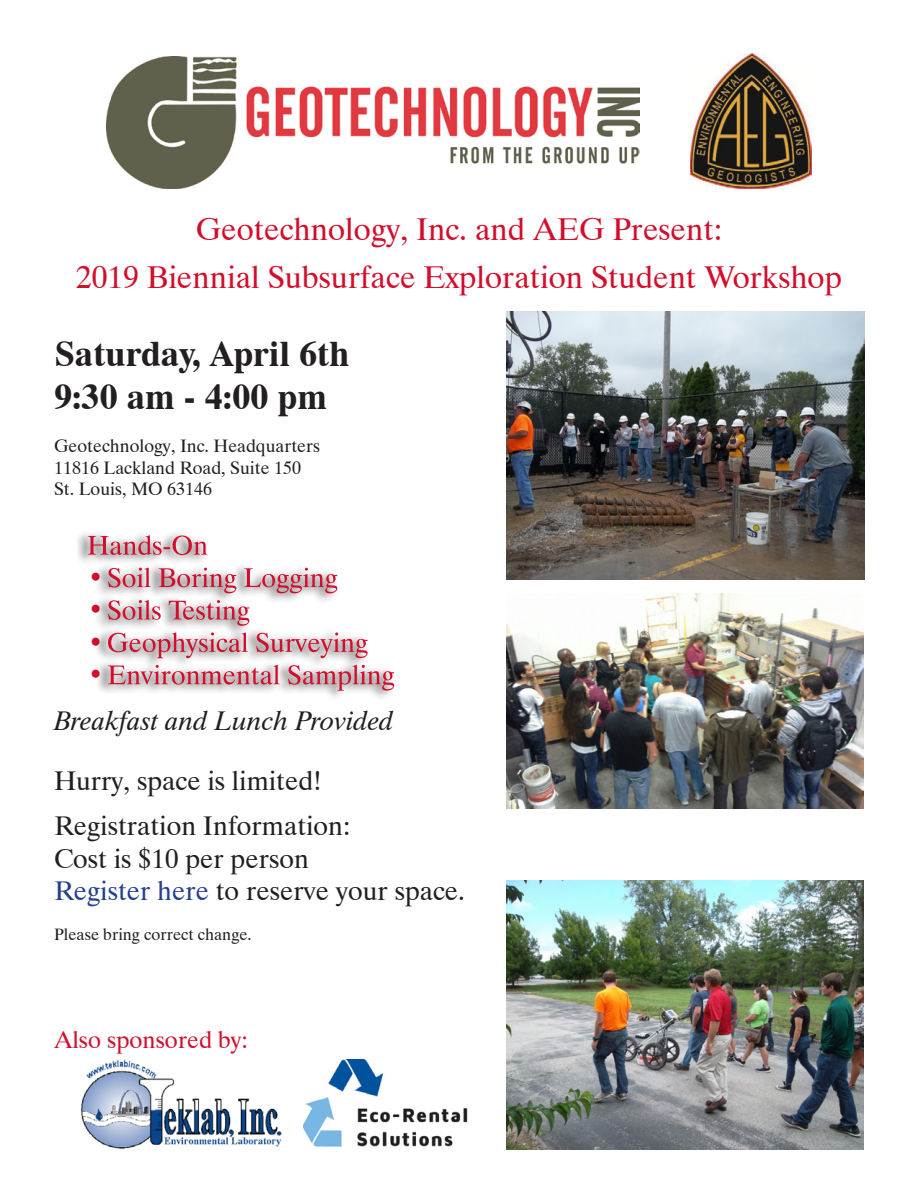
<style>
.page{position:relative;width:918px;height:1188px;background:#fff}
.page>*{position:absolute;margin:0;border:0;box-sizing:border-box;transform-origin:0 0}
.t1{font:700 36px "Dutch 801 BT";color:#231f20}
.t2{font:31.5px "Dutch 801 BT";color:#d30d2b}
.t3{font:27px "Dutch 801 BT";color:#231f20}
.t4{font:italic 27px "Dutch 801 BT";color:#231f20}
.t5{font:27px "Dutch 801 BT";color:#d30d2b}
.t6{font:24px "Dutch 801 BT";color:#d30d2b}
.t7{font:18px "Dutch 801 BT";color:#231f20}
.t8{font:16.5px "Dutch 801 BT";color:#231f20}
.s1{color:#253f8e}
</style>
<div class="page">
<img style="left:106px;top:57px;width:534px;height:132px">
<img style="left:691px;top:54px;width:121px;height:135px">
<img style="left:80px;top:1060px;width:202px;height:89px">
<div style="left:75px;top:530px;width:133px;height:36px;background:#231f20;opacity:.89"></div>
<svg style="left:88px;top:535px;width:119px;height:20px"></svg>
<div style="left:94px;top:563px;width:245px;height:41px;background:#231f20;opacity:.89"></div>
<svg style="left:108px;top:568px;width:229px;height:25px"></svg>
<div style="left:94px;top:595px;width:157px;height:41px;background:#231f20;opacity:.89"></div>
<svg style="left:108px;top:600px;width:141px;height:26px"></svg>
<div style="left:94px;top:627px;width:275px;height:42px;background:#231f20;opacity:.89"></div>
<svg style="left:108px;top:632px;width:260px;height:26px"></svg>
<div style="left:95px;top:660px;width:301px;height:41px;background:#231f20;opacity:.89"></div>
<svg style="left:108px;top:665px;width:286px;height:26px"></svg>
<img style="left:506px;top:311px;width:358px;height:268px">
<img style="left:506px;top:594px;width:358px;height:214px">
<img style="left:506px;top:881px;width:358px;height:268px">
<img style="left:303px;top:1060px;width:165px;height:87px">
<p class="t2" style="left:196px;top:210px;width:528px">Geotechnology, Inc. and AEG Present:</p>
<p class="t2" style="left:76px;top:258px;width:768px">2019 Biennial Subsurface Exploration Student Workshop</p>
<p class="t1" style="left:54px;top:332px;width:297px">Saturday, April 6th</p>
<p class="t1" style="left:54px;top:375px;width:275px">9:30 am - 4:00 pm</p>
<p class="t7" style="left:54px;top:435px;width:267px">Geotechnology, Inc. Headquarters</p>
<p class="t7" style="left:54px;top:456px;width:249px">11816 Lackland Road, Suite 150</p>
<p class="t7" style="left:54px;top:478px;width:160px">St. Louis, MO 63146</p>
<p class="t5" style="left:88px;top:561px;width:17px">•</p>
<p class="t5" style="left:88px;top:593px;width:17px">•</p>
<p class="t5" style="left:88px;top:626px;width:17px">•</p>
<p class="t5" style="left:88px;top:658px;width:17px">•</p>
<p class="t4" style="left:54px;top:704px;width:341px">Breakfast and Lunch Provided</p>
<p class="t3" style="left:54px;top:764px;width:269px">Hurry, space is limited!</p>
<p class="t3" style="left:54px;top:809px;width:298px">Registration Information:</p>
<p class="t3" style="left:54px;top:842px;width:256px">Cost is $10 per person</p>
<p class="t3" style="left:54px;top:874px;width:413px"><span class="s1">Register here</span> to reserve your space.</p>
<p class="t8" style="left:54px;top:924px;width:199px">Please bring correct change.</p>
<p class="t6" style="left:54px;top:1025px;width:196px">Also sponsored by:</p>
</div>
